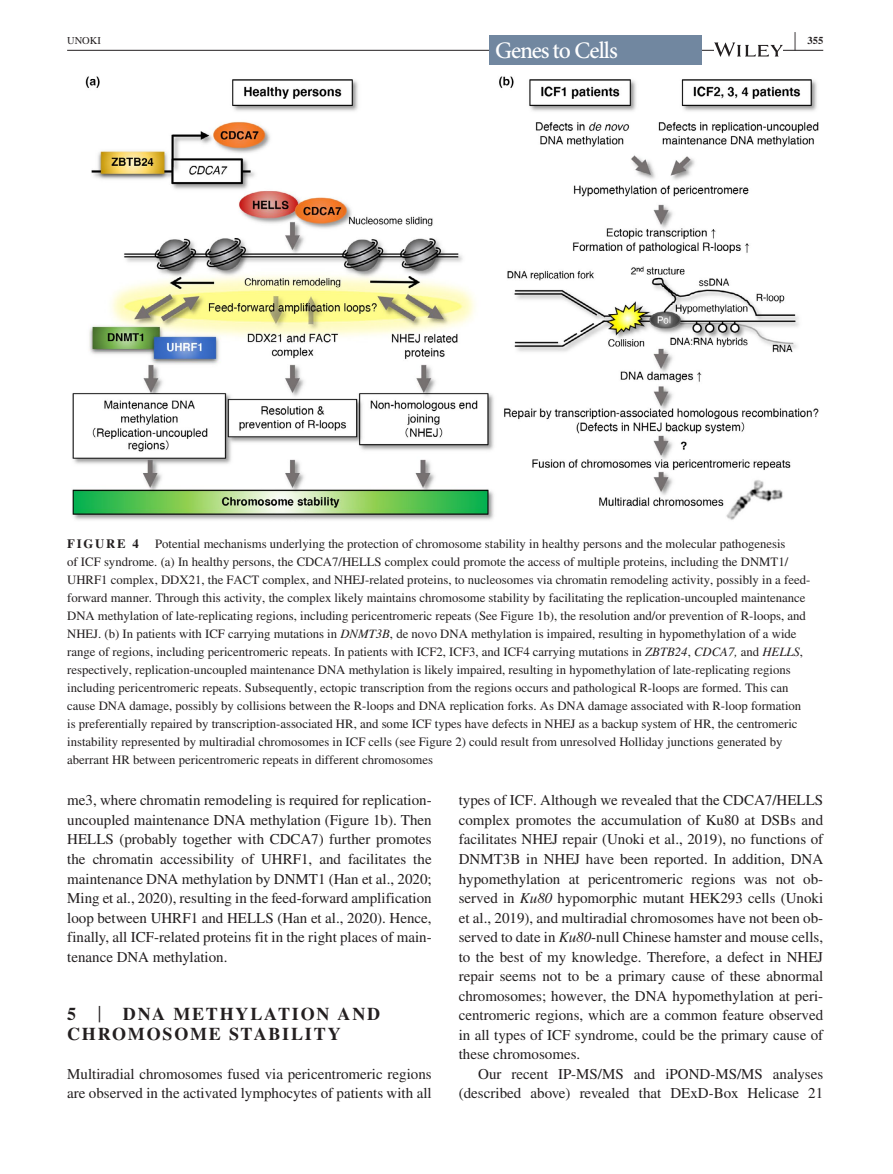
<style>
.page{position:relative;width:893px;height:1174px;background:#fff}
.page>*{position:absolute;margin:0;border:0;box-sizing:border-box;transform-origin:0 0}
.t1{font:700 25.95px "STIX";color:#231f20;scale:.36 1}
.t2{font:500 23.7px "Minion Pro";letter-spacing:-.045em;color:#fff}
.t3{font:700 18px/19.5px "STIX";letter-spacing:.1em;color:#231f20}
.t4{font:15px/19.5px "STIX";color:#231f20;text-align:justify}
.t5{font:12.75px/18px "STIX";color:#231f20}
.t6{font:700 12.75px "STIX";letter-spacing:.14em;color:#231f20}
.t7{font:10.5px "STIX";color:#231f20}
.t8{font:700 10.5px "STIX";color:#231f20}
.s1{font-style:italic}
.s2{font-weight:400;font-size:23.7px}
</style>
<div class="page">
<hr style="left:67px;top:50px;width:756px;height:1px;background:#231f20">
<div style="left:489px;top:35px;width:213px;height:30px;background:#7187a0"></div>
<svg style="left:714px;top:42px;width:69px;height:15px"></svg>
<img style="left:72px;top:76px;width:747px;height:444px">
<p class="t7" style="left:67px;top:33px;width:35px">UNOKI</p>
<h2 class="t2" style="left:495px;top:34px;width:124px">Genes to Cells</h2>
<h1 class="t1" style="left:794px;top:26px;width:7px">|</h1>
<p class="t8" style="left:807px;top:34px;width:17px">355</p>
<p class="t6" style="left:67px;top:536px;width:73px">FIGURE 4</p>
<p class="t5" style="left:67px;top:536px;width:745px;text-indent:88px">Potential mechanisms underlying the protection of chromosome stability in healthy persons and the molecular pathogenesis<br>of ICF syndrome. (a) In healthy persons, the CDCA7/HELLS complex could promote the access of multiple proteins, including the DNMT1/ UHRF1 complex, DDX21, the FACT complex, and NHEJ-related proteins, to nucleosomes via chromatin remodeling activity, possibly in a feed&shy;forward manner. Through this activity, the complex likely maintains chromosome stability by facilitating the replication-uncoupled maintenance DNA methylation of late-replicating regions, including pericentromeric repeats (See Figure 1b), the resolution and/or prevention of R-loops, and NHEJ. (b) In patients with ICF carrying mutations in <span class="s1">DNMT3B</span>, de novo DNA methylation is impaired, resulting in hypomethylation of a wide range of regions, including pericentromeric repeats. In patients with ICF2, ICF3, and ICF4 carrying mutations in <span class="s1">ZBTB24</span>, <span class="s1">CDCA7,</span> and <span class="s1">HELLS</span>, respectively, replication-uncoupled maintenance DNA methylation is likely impaired, resulting in hypomethylation of late-replicating regions including pericentromeric repeats. Subsequently, ectopic transcription from the regions occurs and pathological R-loops are formed. This can cause DNA damage, possibly by collisions between the R-loops and DNA replication forks. As DNA damage associated with R-loop formation is preferentially repaired by transcription-associated HR, and some ICF types have defects in NHEJ as a backup system of HR, the centromeric instability represented by multiradial chromosomes in ICF cells (see Figure 2) could result from unresolved Holliday junctions generated by aberrant HR between pericentromeric repeats in different chromosomes</p>
<p class="t4" style="left:67px;top:791px;width:366px">me3, where chromatin remodeling is required for replication&shy;uncoupled maintenance DNA methylation (Figure 1b). Then HELLS (probably together with CDCA7) further promotes the chromatin accessibility of UHRF1, and facilitates the maintenance DNA methylation by DNMT1 (Han et al., 2020; Ming et al., 2020), resulting in the feed-forward amplification loop between UHRF1 and HELLS (Han et al., 2020). Hence, finally, all ICF-related proteins fit in the right places of main&shy;tenance DNA methylation.</p>
<h3 class="t3" style="left:67px;top:1004px;width:314px">5 <span class="s2">|</span> DNA METHYLATION AND<br>CHROMOSOME STABILITY</h3>
<p class="t4" style="left:67px;top:1064px;width:366px">Multiradial chromosomes fused via pericentromeric regions are observed in the activated lymphocytes of patients with all</p>
<p class="t4" style="left:459px;top:791px;width:366px">types of ICF. Although we revealed that the CDCA7/HELLS complex promotes the accumulation of Ku80 at DSBs and facilitates NHEJ repair (Unoki et al., 2019), no functions of DNMT3B in NHEJ have been reported. In addition, DNA hypomethylation at pericentromeric regions was not ob&shy;served in <span class="s1">Ku80</span> hypomorphic mutant HEK293 cells (Unoki et al., 2019), and multiradial chromosomes have not been ob&shy;served to date in <span class="s1">Ku80</span>-null Chinese hamster and mouse cells, to the best of my knowledge. Therefore, a defect in NHEJ repair seems not to be a primary cause of these abnormal chromosomes; however, the DNA hypomethylation at peri&shy;centromeric regions, which are a common feature observed in all types of ICF syndrome, could be the primary cause of these chromosomes.</p>
<p class="t4" style="left:459px;top:1064px;width:366px;text-align:right">Our recent IP-MS/MS and iPOND-MS/MS analyses (described above) revealed that DExD-Box Helicase 21</p>
</div>
